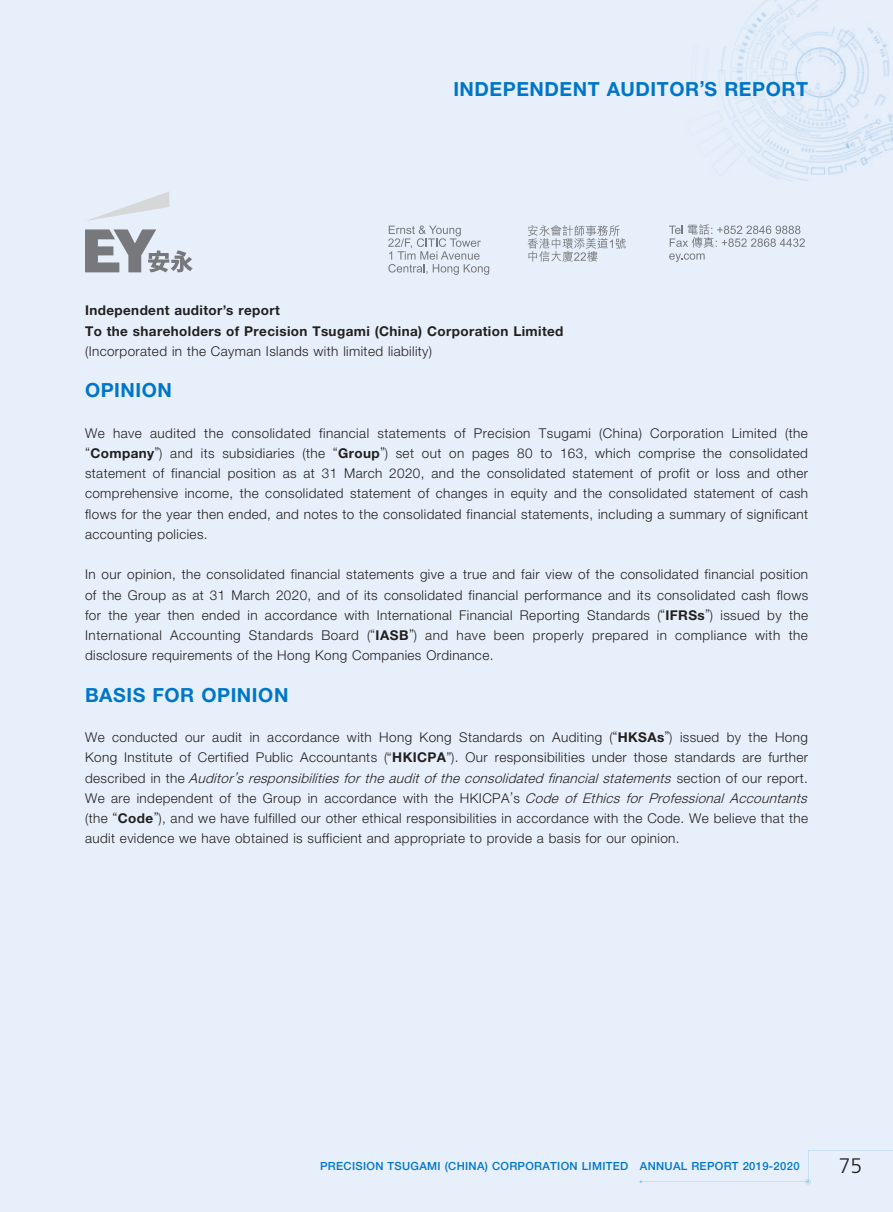
<style>
.page{position:relative;width:893px;height:1212px;background:#e7f0fa}
.page>*{position:absolute;margin:0;border:0;box-sizing:border-box;transform-origin:0 0}
.t1{font:300 21px "Frutiger LT Std";color:#231f20}
.t2{font:700 19.5px "Helvetica Neue LT Std";letter-spacing:.03em;color:#0076c8}
.t3{font:300 13.5px/20.2px "Helvetica Neue LT Std";letter-spacing:.03em;color:#231f20;text-align:justify}
.t4{font:700 13.5px/20.2px "Helvetica Neue LT Std";letter-spacing:.03em;color:#231f20}
.t5{font:500 11.25px "Helvetica Neue LT Std";letter-spacing:.03em;color:#0076c8}
.s1{font-weight:700}
.s2{font-style:italic}
</style>
<div class="page">
<svg style="left:639px;top:1150px;width:254px;height:34px"></svg>
<img style="left:717px;top:0;width:176px;height:181px">
<svg style="left:85px;top:229px;width:108px;height:43px"></svg>
<svg style="left:87px;top:191px;width:82px;height:30px"></svg>
<svg style="left:388px;top:225px;width:101px;height:50px"></svg>
<svg style="left:669px;top:224px;width:136px;height:38px"></svg>
<svg style="left:528px;top:225px;width:98px;height:37px"></svg>
<h2 class="t2" style="left:453px;top:77px;width:356px">INDEPENDENT AUDITOR’S REPORT</h2>
<p class="t4" style="left:85px;top:300px;width:480px">Independent auditor’s report<br>To the shareholders of Precision Tsugami (China) Corporation Limited</p>
<p class="t3" style="left:85px;top:341px;width:349px">(Incorporated in the Cayman Islands with limited liability)</p>
<h2 class="t2" style="left:85px;top:378px;width:89px">OPINION</h2>
<p class="t3" style="left:85px;top:422px;width:725px">We have audited the consolidated financial statements of Precision Tsugami (China) Corporation Limited (the “<span class="s1">Company</span>”) and its subsidiaries (the “<span class="s1">Group</span>”) set out on pages 80 to 163, which comprise the consolidated statement of financial position as at 31 March 2020, and the consolidated statement of profit or loss and other comprehensive income, the consolidated statement of changes in equity and the consolidated statement of cash flows for the year then ended, and notes to the consolidated financial statements, including a summary of significant accounting policies.</p>
<p class="t3" style="left:85px;top:564px;width:725px">In our opinion, the consolidated financial statements give a true and fair view of the consolidated financial position of the Group as at 31 March 2020, and of its consolidated financial performance and its consolidated cash flows for the year then ended in accordance with International Financial Reporting Standards (“<span class="s1">IFRSs</span>”) issued by the International Accounting Standards Board (“<span class="s1">IASB</span>”) and have been properly prepared in compliance with the disclosure requirements of the Hong Kong Companies Ordinance.</p>
<h2 class="t2" style="left:85px;top:683px;width:205px">BASIS FOR OPINION</h2>
<p class="t3" style="left:85px;top:727px;width:727px;text-align:left">We conducted our audit in accordance with Hong Kong Standards on Auditing (“<span class="s1">HKSAs</span>”) issued by the Hong Kong Institute of Certified Public Accountants (“<span class="s1">HKICPA</span>”). Our responsibilities under those standards are further d e s c r i b e d i n t h e <span class="s2">Auditor’s responsibilities for the audit of the consolidated financial statements</span> s e c t i o n o f o u r r e p o r t .<br>We are independent of the Group in accordance with the HKICPA’s <span class="s2">Code of Ethics for Professional Accountants </span>(the “<span class="s1">Code</span>”), and we have fulfilled our other ethical responsibilities in accordance with the Code. We believe that the audit evidence we have obtained is sufficient and appropriate to provide a basis for our opinion.</p>
<p class="t5" style="left:320px;top:1159px;width:481px">PRECISION TSUGAMI (CHINA) CORPORATION LIMITED ANNUAL REPORT 2019-2020</p>
<h1 class="t1" style="left:839px;top:1154px;width:25px">75</h1>
</div>
